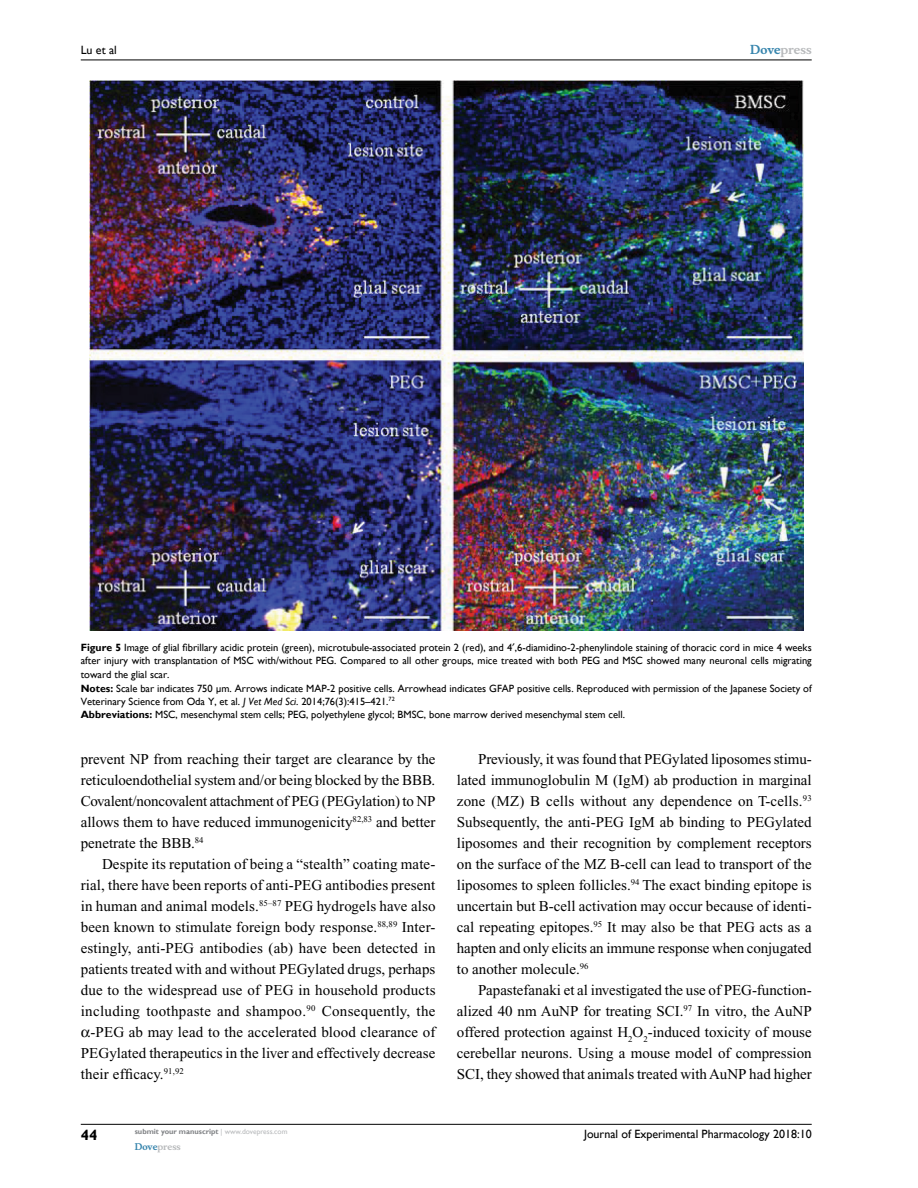
<style>
.page{position:relative;width:918px;height:1188px;background:#fff}
.page>*{position:absolute;margin:0;border:0;box-sizing:border-box;transform-origin:0 0}
.t1{font:15px/21px "Times New Roman";letter-spacing:.01em;color:#000;text-align:justify}
.t2{font:700 15px "Gill Sans";color:#000}
.t3{font:12px "Gill Sans";color:#000}
.t4{font:700 12px "Musee";color:#b8babc}
.t5{font:10.5px/13.5px "Gill Sans";color:#000}
.t6{font:700 9px "Musee";color:#b8babc}
.t7{font:700 7.5px "Gill Sans";color:#808285}
.s1{color:#3785ad}
.s2{font-weight:700}
.s3{font-style:italic}
.s4{font-weight:400;color:#b8babc}
</style>
<div class="page">
<hr style="left:81px;top:1124px;width:731px;height:1px;background:#000">
<hr style="left:81px;top:60px;width:731px;height:1px;background:#000">
<img style="left:89px;top:81px;width:714px;height:550px">
<p class="t3" style="left:81px;top:43px;width:38px">Lu et al</p>
<p class="t4" style="left:750px;top:43px;width:63px"><span class="s1">Dove</span>press</p>
<p class="t5" style="left:81px;top:641px;width:732px"><span class="s2">Figure 5</span> Image of glial fibrillary acidic protein (green), microtubule-associated protein 2 (red), and 4 ,6-diamidino-2-phenylindole staining of thoracic cord in mice 4 weeks after injury with transplantation of MSC with/without PEG. Compared to all other groups, mice treated with both PEG and MSC showed many neuronal cells migrating toward the glial scar.<br><span class="s2">Notes:</span> Scale bar indicates 750 µm. Arrows indicate MAP-2 positive cells. Arrowhead indicates GFAP positive cells. Reproduced with permission of the Japanese Society of Veterinary Science from Oda Y, et al. <span class="s3">J Vet Med Sci</span>. 2014;76(3):415–421.<sup>72<br></sup><span class="s2">Abbreviations:</span> MSC, mesenchymal stem cells; PEG, polyethylene glycol; BMSC, bone marrow derived mesenchymal stem cell.</p>
<p class="t1" style="left:81px;top:749px;width:356px">prevent NP from reaching their target are clearance by the reticuloendothelial system and/or being blocked by the BBB.<br>Covalent/noncovalent attachment of PEG (PEGylation) to NP allows them to have reduced immunogenicity<sup>82,83</sup> and better penetrate the BBB.<sup>84</sup></p>
<p class="t1" style="left:102px;top:854px;width:335px">Despite its reputation of being a “stealth” coating mate-</p>
<p class="t1" style="left:81px;top:875px;width:356px">rial, there have been reports of anti-PEG antibodies present</p>
<p class="t1" style="left:81px;top:896px;width:356px">in human and animal models.<sup>85–87</sup> PEG hydrogels have also</p>
<p class="t1" style="left:81px;top:917px;width:356px">been known to stimulate foreign body response.<sup>88,89</sup> Inter-</p>
<p class="t1" style="left:81px;top:938px;width:356px">estingly, anti-PEG antibodies (ab) have been detected in</p>
<p class="t1" style="left:81px;top:959px;width:356px">patients treated with and without PEGylated drugs, perhaps</p>
<p class="t1" style="left:81px;top:980px;width:356px">due to the widespread use of PEG in household products</p>
<p class="t1" style="left:81px;top:1001px;width:356px">including toothpaste and shampoo.<sup>90</sup> Consequently, the</p>
<p class="t1" style="left:90px;top:1022px;width:347px">-PEG ab may lead to the accelerated blood clearance of</p>
<p class="t1" style="left:81px;top:1043px;width:356px">PEGylated therapeutics in the liver and effectively decrease</p>
<p class="t1" style="left:81px;top:1064px;width:105px">their efficacy.<sup>91,92</sup></p>
<p class="t1" style="left:457px;top:749px;width:356px;text-indent:21px">Previously, it was found that PEGylated liposomes stimu&shy;lated immunoglobulin M (IgM) ab production in marginal zone (MZ) B cells without any dependence on T-cells.<sup>93<br></sup>Subsequently, the anti-PEG IgM ab binding to PEGylated liposomes and their recognition by complement receptors on the surface of the MZ B-cell can lead to transport of the liposomes to spleen follicles.<sup>94</sup> The exact binding epitope is uncertain but B-cell activation may occur because of identi&shy;cal repeating epitopes.<sup>95</sup> It may also be that PEG acts as a hapten and only elicits an immune response when conjugated to another molecule.<sup>96</sup></p>
<p class="t1" style="left:457px;top:980px;width:357px;text-indent:21px">Papastefanaki et al investigated the use of PEG-function&shy;alized 40 nm AuNP for treating SCI.<sup>97</sup> In vitro, the AuNP offered protection against H<sub>2</sub>O<sub>2</sub>-induced toxicity of mouse cerebellar neurons. Using a mouse model of compression SCI, they showed that animals treated with AuNP had higher</p>
<p class="t2" style="left:81px;top:1126px;width:18px">44</p>
<p class="t7" style="left:135px;top:1127px;width:154px">submit your manuscript <span class="s4">| www.dovepress.com</span></p>
<p class="t6" style="left:135px;top:1141px;width:48px"><span class="s1">Dove</span>press</p>
<p class="t3" style="left:584px;top:1127px;width:229px">Journal of Experimental Pharmacology 2018:10</p>
</div>
